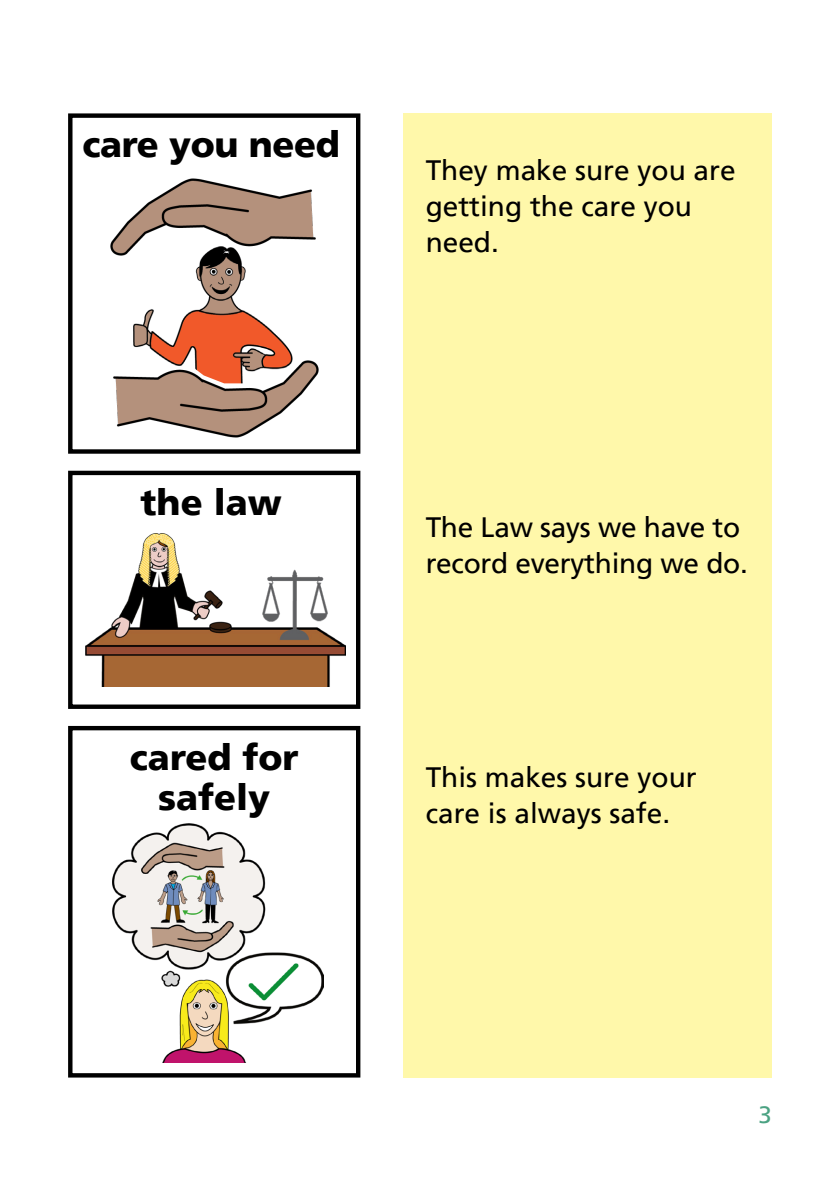
<style>
.page{position:relative;width:840px;height:1191px;background:#fff}
.page>*{position:absolute;margin:0;border:0;box-sizing:border-box;transform-origin:0 0}
.t1{font:900 36px/40px "Frutiger LT";color:#000;text-align:center}
.t2{font:28px/36px "Frutiger LT";color:#000}
.t3{font:24px "Frutiger LT";color:#4ba282}
</style>
<div class="page">
<img style="left:133px;top:258px;width:160px;height:99px">
<div style="left:403px;top:113px;width:368px;height:964px;background:#fff8aa"></div>
<div style="left:68px;top:113px;width:292px;height:341px;border:4px solid #000"></div>
<div style="left:68px;top:471px;width:292px;height:238px;border:4px solid #000"></div>
<div style="left:68px;top:726px;width:292px;height:351px;border:4px solid #000"></div>
<img style="left:110px;top:178px;width:206px;height:80px">
<img style="left:113px;top:357px;width:206px;height:81px">
<img style="left:85px;top:534px;width:261px;height:153px">
<img style="left:113px;top:823px;width:210px;height:239px">
<p class="t1" style="left:82px;top:125px;width:259px">care you need</p>
<p class="t2" style="left:425px;top:152px;width:311px">They make sure you are getting the care you need.</p>
<p class="t1" style="left:140px;top:482px;width:143px">the law</p>
<p class="t1" style="left:130px;top:737px;width:170px">cared for safely</p>
<p class="t2" style="left:425px;top:509px;width:323px">The Law says we have to record everything we do.</p>
<p class="t2" style="left:425px;top:759px;width:272px">This makes sure your care is always safe.</p>
<p class="t3" style="left:758px;top:1101px;width:15px">3</p>
</div>
